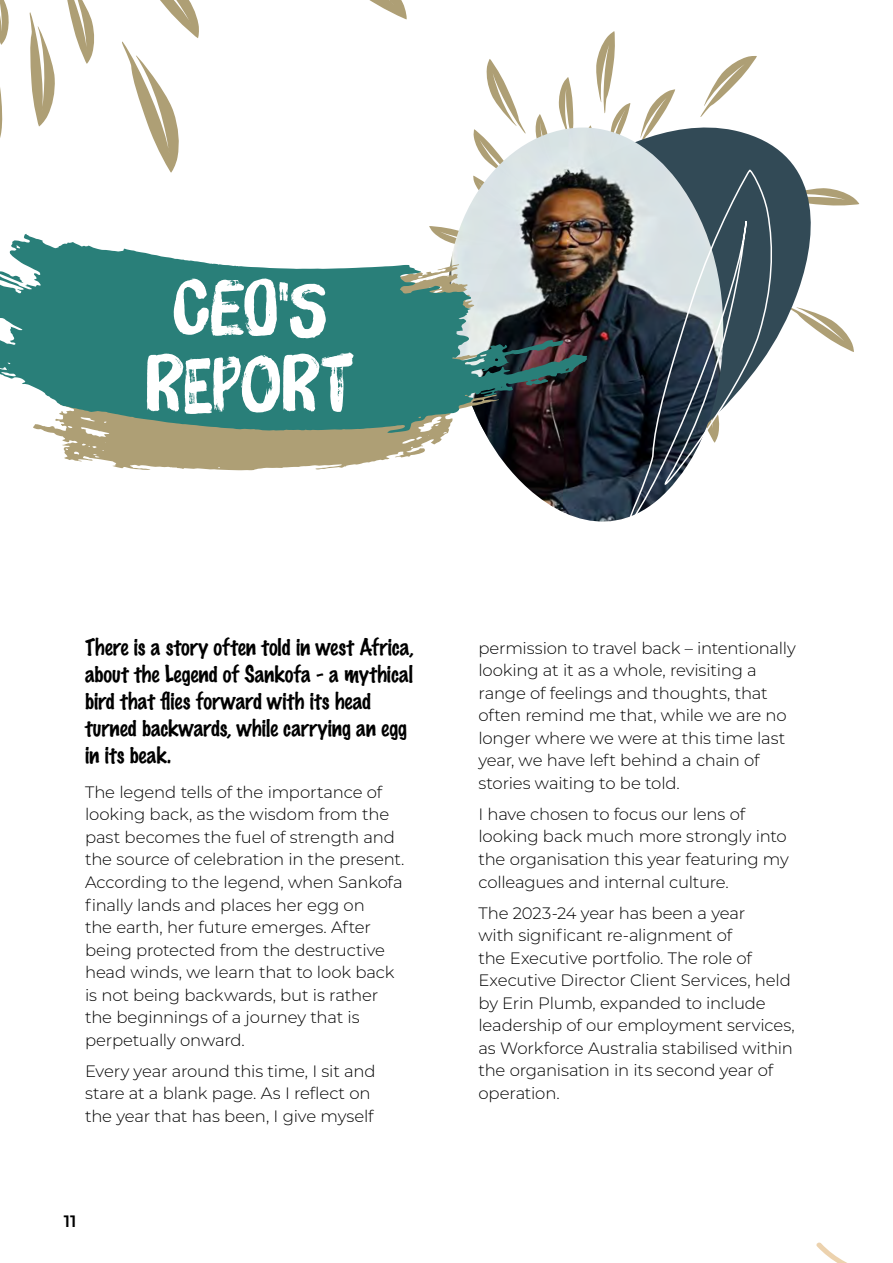
<style>
.page{position:relative;width:893px;height:1263px;background:#fff}
.page>*{position:absolute;margin:0;border:0;box-sizing:border-box;transform-origin:0 0}
.t1{font:75px/75px "Brush Up";color:#fff;text-align:center}
.t2{font:100 21px/27px "Marker Felt";color:#000}
.t3{font:300 16.5px/22.5px "Montserrat";letter-spacing:-.01em;color:#000}
.t4{font:600 16.5px "Montserrat";color:#000}
</style>
<div class="page">
<svg style="left:816px;top:1242px;width:31px;height:21px"></svg>
<svg style="left:429px;top:31px;width:431px;height:321px"></svg>
<svg style="left:458px;top:124px;width:363px;height:228px"></svg>
<img style="left:442px;top:128px;width:287px;height:394px">
<svg style="left:627px;top:169px;width:147px;height:353px"></svg>
<svg style="left:54px;top:433px;width:445px;height:37px;fill:#ae9f75"></svg>
<svg style="left:0;top:234px;width:588px;height:199px;background:#588d87"></svg>
<svg style="left:369px;top:0;width:38px;height:19px"></svg>
<svg style="left:122px;top:0;width:77px;height:173px"></svg>
<svg style="left:29px;top:12px;width:26px;height:115px"></svg>
<svg style="left:67px;top:0;width:27px;height:64px"></svg>
<svg style="left:0;top:0;width:9px;height:138px"></svg>
<h1 class="t1" style="left:146px;top:271px;width:209px">CEO'S<br>REPORT</h1>
<p class="t2" style="left:85px;top:633px;width:330px">There is a story often told in west Africa, about the Legend of Sankofa - a mythical bird that flies forward with its head turned backwards, while carrying an egg in its beak.</p>
<p class="t3" style="left:85px;top:780px;width:321px">The legend tells of the importance of looking back, as the wisdom from the past becomes the fuel of strength and the source of celebration in the present.<br>According to the legend, when Sankofa finally lands and places her egg on<br>the earth, her future emerges. After being protected from the destructive head winds, we learn that to look back is not being backwards, but is rather the beginnings of a journey that is perpetually onward.</p>
<p class="t3" style="left:85px;top:1059px;width:292px">Every year around this time, I sit and stare at a blank page. As I reflect on the year that has been, I give myself</p>
<p class="t4" style="left:64px;top:1209px;width:14px">11</p>
<p class="t3" style="left:478px;top:636px;width:319px">permission to travel back – intentionally looking at it as a whole, revisiting a range of feelings and thoughts, that often remind me that, while we are no longer where we were at this time last year, we have left behind a chain of stories waiting to be told.</p>
<p class="t3" style="left:478px;top:802px;width:312px">I have chosen to focus our lens of looking back much more strongly into the organisation this year featuring my colleagues and internal culture.</p>
<p class="t3" style="left:478px;top:901px;width:318px">The 2023-24 year has been a year<br>with significant re-alignment of<br>the Executive portfolio. The role of Executive Director Client Services, held by Erin Plumb, expanded to include leadership of our employment services, as Workforce Australia stabilised within the organisation in its second year of operation.</p>
</div>
